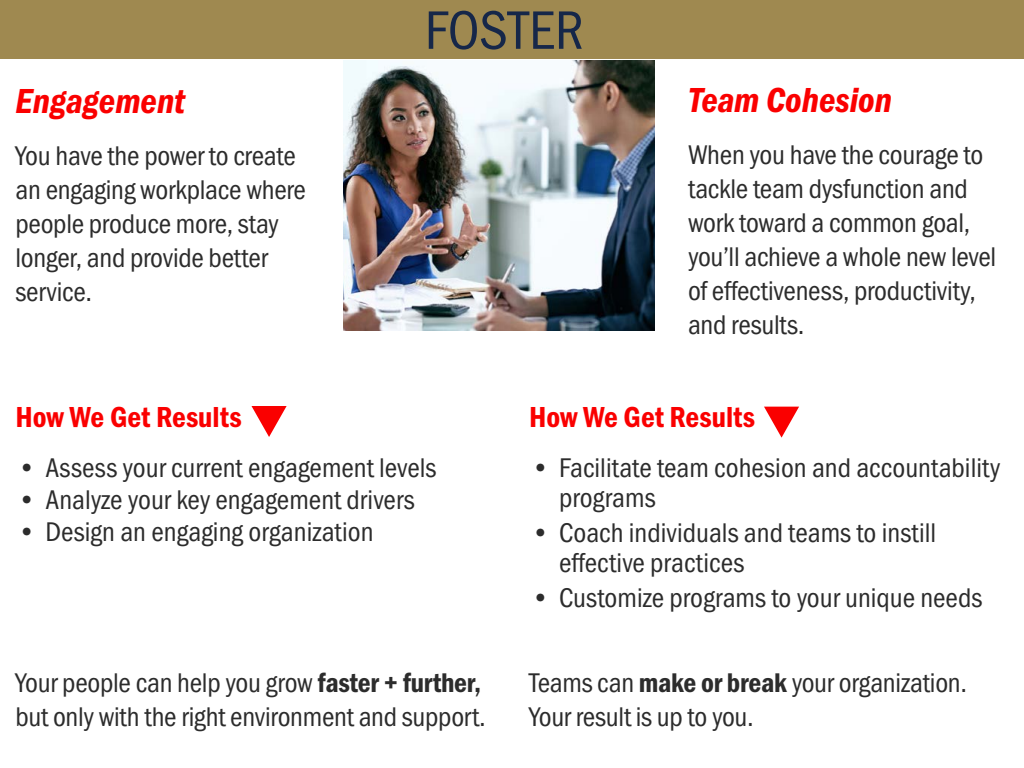
<style>
.page{position:relative;width:1024px;height:768px;background:#fff}
.page>*{position:absolute;margin:0;border:0;box-sizing:border-box;transform-origin:0 0}
.t1{font:56px "Franklin Gothic URW Con Boo";color:#162749}
.red_hed{font:36px "Franklin Gothic URW Con Dem Ita";color:#fa0000}
.red_subhed{font:30px "Franklin Gothic URW Con Dem";color:#fa0000}
.Body_Basic{font:28px/34px "Franklin Gothic URW Con Boo";letter-spacing:-.005em;color:#2c2c2c}
.s1{font-family:"Franklin Gothic URW Con Dem"}
</style>
<div class="page">
<img style="left:344px;top:60px;width:310px;height:271px">
<div style="left:0;top:0;width:1024px;height:59px;background:#9f8950"></div>
<svg style="left:251px;top:406px;width:36px;height:31px"></svg>
<svg style="left:764px;top:407px;width:35px;height:31px"></svg>
<p class="red_hed" style="left:16px;top:81px;width:171px">Engagement</p>
<p class="Body_Basic" style="left:16px;top:138px;width:292px">You have the power to create an engaging workplace where people produce more, stay longer, and provide better service.</p>
<p class="t1" style="left:425px;top:-4px;width:160px">FOSTER</p>
<p class="red_hed" style="left:688px;top:80px;width:206px">Team Cohesion</p>
<p class="Body_Basic" style="left:688px;top:137px;width:310px">When you have the courage to tackle team dysfunction and work toward a common goal, you’ll achieve a whole new level of effectiveness, productivity, and results.</p>
<p class="red_subhed" style="left:16px;top:397px;width:228px">How We Get Results</p>
<p class="Body_Basic" style="left:18px;top:450px;width:420px">• Assess your current engagement levels</p>
<p class="Body_Basic" style="left:18px;top:482px;width:399px">• Analyze your key engagement drivers</p>
<p class="Body_Basic" style="left:18px;top:514px;width:358px">• Design an engaging organization</p>
<p class="Body_Basic" style="left:16px;top:665px;width:472px">Your people can help you grow <span class="s1">faster + further, </span>but only with the right environment and support.</p>
<p class="red_subhed" style="left:529px;top:397px;width:228px">How We Get Results</p>
<p class="Body_Basic" style="left:559px;top:452px;width:443px;line-height:30px;text-indent:-28px">• Facilitate team cohesion and accountability programs</p>
<p class="Body_Basic" style="left:559px;top:517px;width:379px;line-height:30px;text-indent:-28px">• Coach individuals and teams to instill effective practices</p>
<p class="Body_Basic" style="left:531px;top:580px;width:453px">• Customize programs to your unique needs</p>
<p class="Body_Basic" style="left:529px;top:665px;width:440px">Teams can <span class="s1">make or break</span> your organization.<br>Your result is up to you.</p>
</div>
